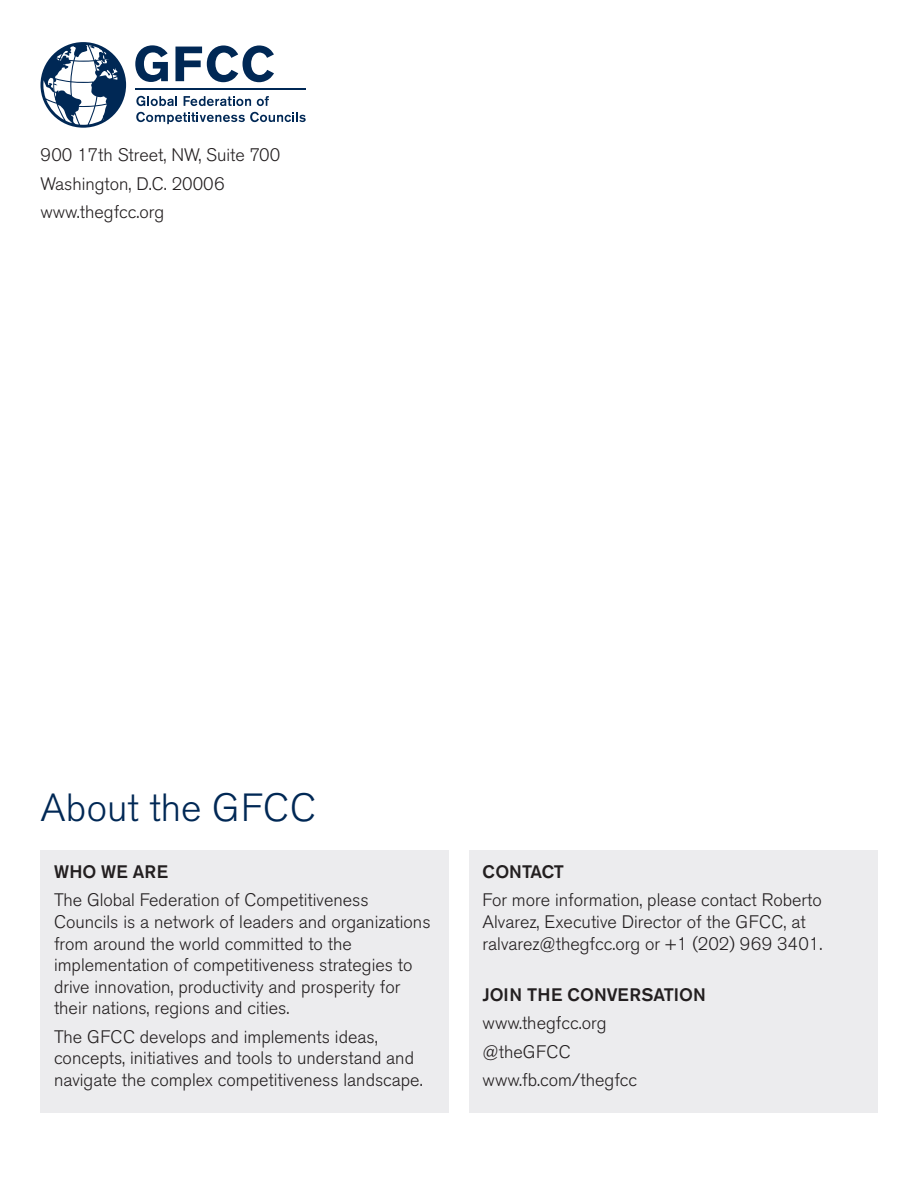
<style>
.page{position:relative;width:918px;height:1188px;background:#fff}
.page>*{position:absolute;margin:0;border:0;box-sizing:border-box;transform-origin:0 0}
.Subtitle{font:300 39px "Akzidenz Grotesk BE";color:#002855}
.Body{font:300 18px/21.6px "Akzidenz Grotesk BE";color:#231f20}
.Body-2{font:500 18px "Akzidenz Grotesk BE";color:#231f20}
.Subhead{font:500 18px "Akzidenz Grotesk BE";color:#231f20}
</style>
<div class="page">
<svg style="left:135px;top:45px;width:33px;height:37px"></svg>
<svg style="left:175px;top:45px;width:99px;height:37px"></svg>
<svg style="left:136px;top:96px;width:41px;height:10px"></svg>
<svg style="left:184px;top:96px;width:67px;height:10px"></svg>
<svg style="left:257px;top:96px;width:12px;height:10px"></svg>
<svg style="left:136px;top:112px;width:170px;height:12px"></svg>
<hr style="left:135px;top:89px;width:171px;height:1px;background:#002855">
<svg style="left:40px;top:42px;width:86px;height:86px"></svg>
<div style="left:40px;top:850px;width:409px;height:263px;background:#ececee"></div>
<div style="left:469px;top:850px;width:409px;height:263px;background:#ececee"></div>
<p class="Body" style="left:40px;top:145px;width:241px">900 17th Street, NW, Suite 700</p>
<p class="Body" style="left:40px;top:173px;width:186px">Washington, D.C. 20006</p>
<p class="Body" style="left:40px;top:201px;width:125px">www.thegfcc.org</p>
<p class="Subtitle" style="left:40px;top:786px;width:277px">About the GFCC</p>
<p class="Subhead" style="left:54px;top:861px;width:116px">WHO WE ARE</p>
<p class="Body" style="left:54px;top:890px;width:378px">The Global Federation of Competitiveness Councils is a network of leaders and organizations from around the world committed to the implementation of competitiveness strategies to drive innovation, productivity and prosperity for their nations, regions and cities.</p>
<p class="Body" style="left:54px;top:1026px;width:370px">The GFCC develops and implements ideas, concepts, initiatives and tools to understand and navigate the complex competitiveness landscape.</p>
<p class="Subhead" style="left:483px;top:861px;width:83px">CONTACT</p>
<p class="Body" style="left:483px;top:890px;width:341px">For more information, please contact Roberto<br>Alvarez, Executive Director of the GFCC, at ralvarez@thegfcc.org or +1 (202) 969 3401.</p>
<p class="Body-2" style="left:483px;top:984px;width:225px">JOIN THE CONVERSATION</p>
<p class="Body" style="left:483px;top:1013px;width:125px">www.thegfcc.org</p>
<p class="Body" style="left:483px;top:1041px;width:90px">@theGFCC</p>
<p class="Body" style="left:483px;top:1069px;width:156px">www.fb.com/thegfcc</p>
</div>
